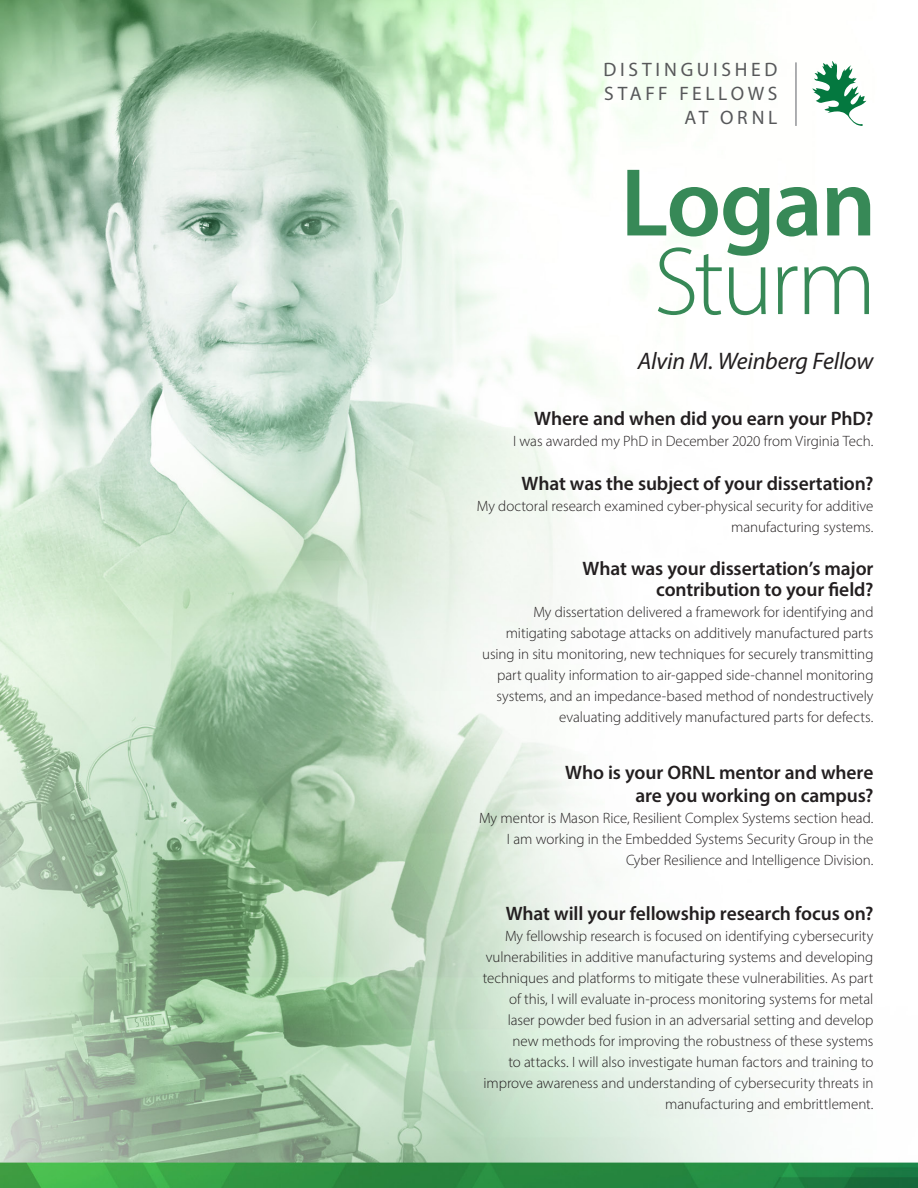
<style>
.page{position:relative;width:918px;height:1188px;background:#fff}
.page>*{position:absolute;margin:0;border:0;box-sizing:border-box;transform-origin:0 0}
.black_subtitle{font:600 97.35px "Myriad Pro";letter-spacing:-.02em;color:#378957}
.black_subtitle-2{font:300 97.35px "Myriad Pro";letter-spacing:-.03em;color:#378957}
.black_subtitle-3{font:italic 24px "Myriad Pro";letter-spacing:-.01em;color:#231f20}
.black_subtitle-4{font:600 19.5px/21px "Myriad Pro";letter-spacing:-.005em;color:#231f20;text-align:right}
.black_subtitle-5{font:19.5px/24px "Myriad Pro";letter-spacing:.185em;color:#57585a;text-align:right}
.black_subtitle-6{font:300 15px/21px "Myriad Pro";letter-spacing:-.005em;color:#231f20;text-align:right}
</style>
<div class="page">
<img style="left:0;top:0;width:918px;height:1188px">
<svg style="left:812px;top:61px;width:54px;height:65px"></svg>
<hr style="left:795px;top:62px;width:2px;height:64px;background:#939598">
<p class="black_subtitle-5" style="left:603px;top:57px;width:176px">DISTINGUISHED<br>STAFF FELLOWS<br>AT ORNL</p>
<p class="black_subtitle" style="left:620px;top:141px;width:258px">Logan</p>
<p class="black_subtitle-2" style="left:654px;top:223px;width:224px">Sturm</p>
<p class="black_subtitle-3" style="left:638px;top:347px;width:237px">Alvin M. Weinberg Fellow</p>
<p class="black_subtitle-4" style="left:534px;top:407px;width:341px">Where and when did you earn your PhD?</p>
<p class="black_subtitle-6" style="left:513px;top:430px;width:362px">I was awarded my PhD in December 2020 from Virginia Tech.</p>
<p class="black_subtitle-4" style="left:521px;top:472px;width:354px">What was the subject of your dissertation?</p>
<p class="black_subtitle-6" style="left:477px;top:495px;width:398px">My doctoral research examined cyber-physical security for additive manufacturing systems.</p>
<p class="black_subtitle-4" style="left:583px;top:557px;width:292px">What was your dissertation’s major contribution to your field?</p>
<p class="black_subtitle-6" style="left:482px;top:601px;width:393px">My dissertation delivered a framework for identifying and mitigating sabotage attacks on additively manufactured parts using in situ monitoring, new techniques for securely transmitting part quality information to air-gapped side-channel monitoring systems, and an impedance-based method of nondestructively evaluating additively manufactured parts for defects.</p>
<p class="black_subtitle-4" style="left:565px;top:761px;width:310px;line-height:22.5px">Who is your ORNL mentor and where are you working on campus?</p>
<p class="black_subtitle-6" style="left:479px;top:807px;width:396px">My mentor is Mason Rice, Resilient Complex Systems section head.<br>I am working in the Embedded Systems Security Group in the<br>Cyber Resilience and Intelligence Division.</p>
<p class="black_subtitle-4" style="left:506px;top:902px;width:369px">What will your fellowship research focus on?</p>
<p class="black_subtitle-6" style="left:483px;top:925px;width:392px">My fellowship research is focused on identifying cybersecurity vulnerabilities in additive manufacturing systems and developing techniques and platforms to mitigate these vulnerabilities. As part of this, I will evaluate in-process monitoring systems for metal laser powder bed fusion in an adversarial setting and develop new methods for improving the robustness of these systems<br>to attacks. I will also investigate human factors and training to improve awareness and understanding of cybersecurity threats in manufacturing and embrittlement.</p>
</div>
